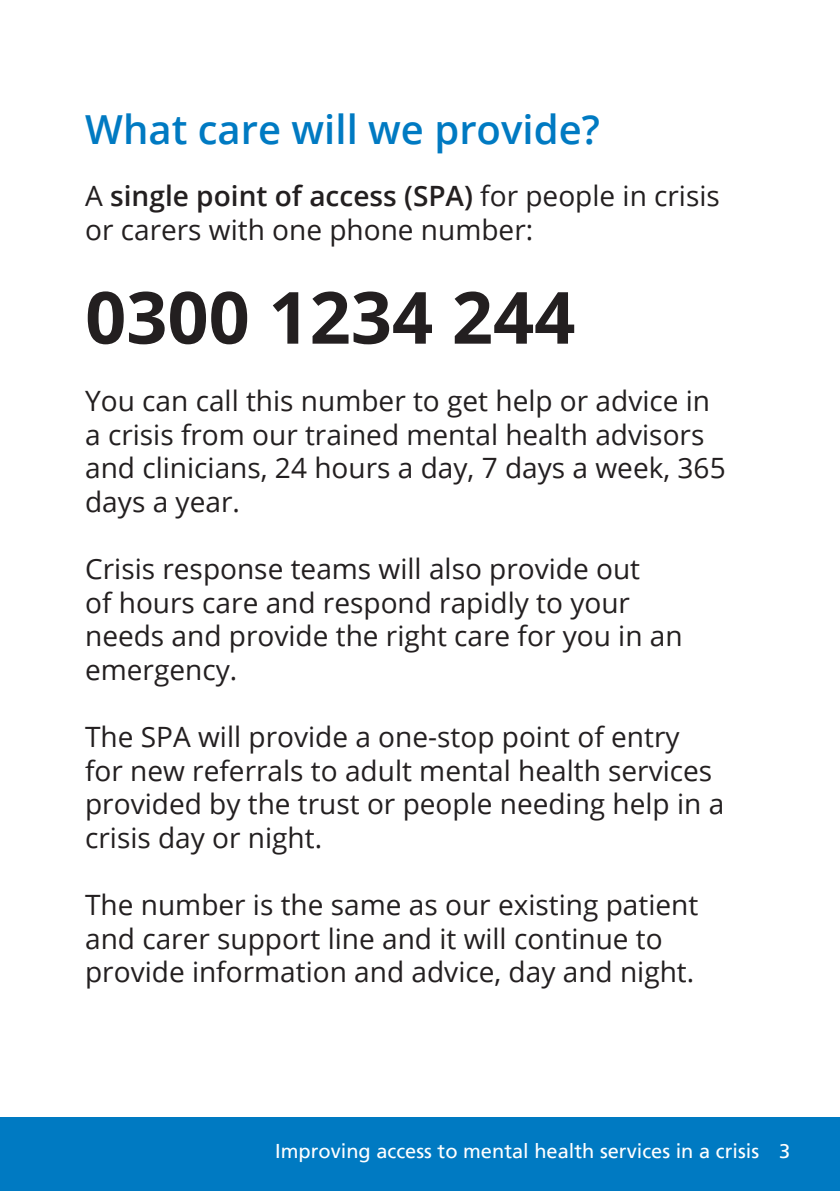
<style>
.page{position:relative;width:840px;height:1191px;background:#fff}
.page>*{position:absolute;margin:0;border:0;box-sizing:border-box;transform-origin:0 0}
.Body_14pt{font:700 72px "Open Sans";color:#231f20}
.Heading__NHS{font:600 40px "Open Sans";color:#007ac2}
.Body_14pt-2{font:28px/33.6px "Open Sans";color:#231f20}
.Footer_text{font:20px "Frutiger";color:#fff}
.s1{font-weight:600}
</style>
<div class="page">
<div style="left:0;top:1117px;width:839px;height:74px;background:#007ac2"></div>
<p class="Heading__NHS" style="left:85px;top:102px;width:516px">What care will we provide?</p>
<p class="Body_14pt-2" style="left:85px;top:178px;width:636px">A <span class="s1">single point of access (SPA)</span> for people in crisis or carers with one phone number:</p>
<p class="Body_14pt" style="left:85px;top:267px;width:491px">0300 1234 244</p>
<p class="Body_14pt-2" style="left:85px;top:383px;width:641px">You can call this number to get help or advice in a crisis from our trained mental health advisors and clinicians, 24 hours a day, 7 days a week, 365 days a year.</p>
<p class="Body_14pt-2" style="left:85px;top:551px;width:598px">Crisis response teams will also provide out<br>of hours care and respond rapidly to your needs and provide the right care for you in an emergency.</p>
<p class="Body_14pt-2" style="left:85px;top:719px;width:640px">The SPA will provide a one-stop point of entry for new referrals to adult mental health services provided by the trust or people needing help in a crisis day or night.</p>
<p class="Body_14pt-2" style="left:85px;top:887px;width:614px">The number is the same as our existing patient and carer support line and it will continue to provide information and advice, day and night.</p>
<p class="Footer_text" style="left:275px;top:1139px;width:516px">Improving access to mental health services in a crisis 3</p>
</div>
